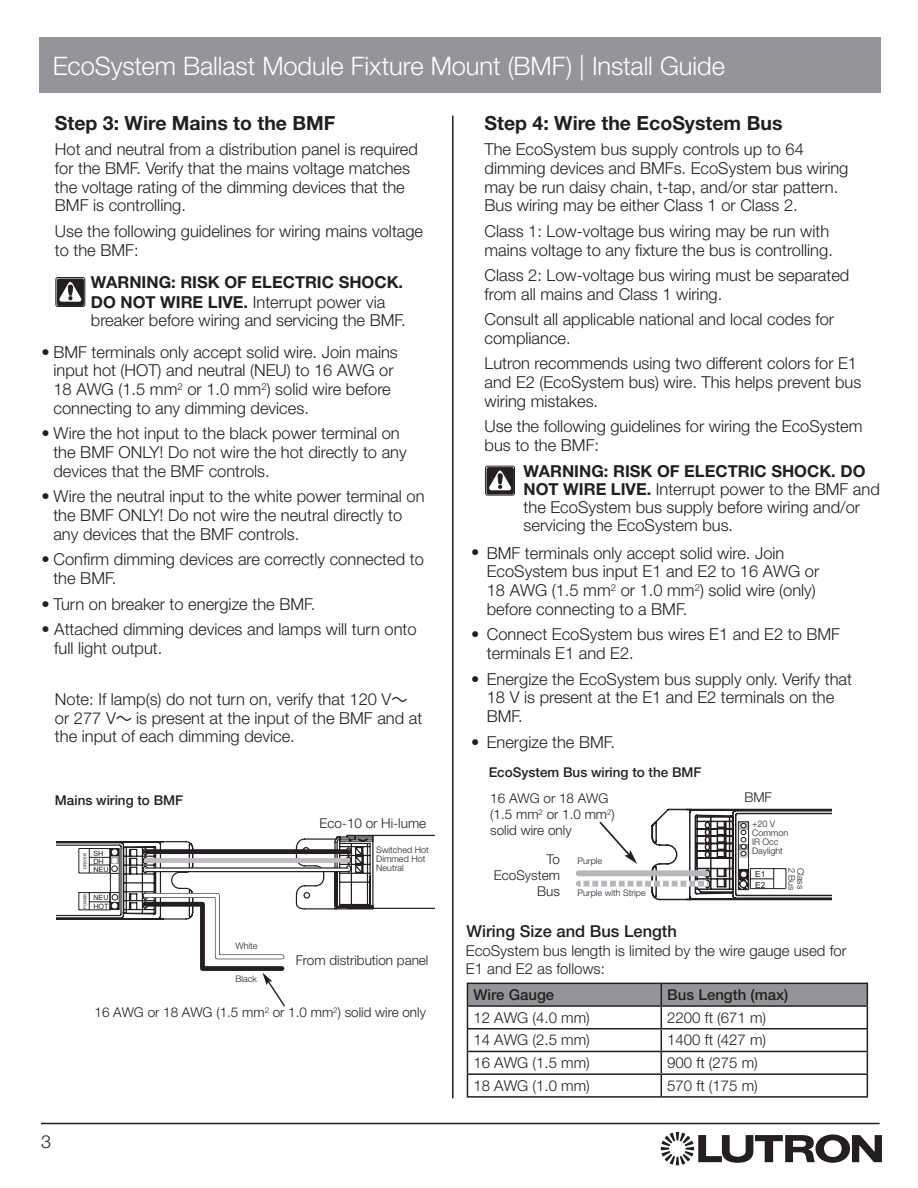
<style>
.page{position:relative;width:918px;height:1188px;background:#fff}
.page>*{position:absolute;margin:0;border:0;box-sizing:border-box;transform-origin:0 0}
.t1{font:300 25.5px "Helvetica Neue LT Std";letter-spacing:-.005em;color:#fff}
.t2{font:700 19.5px "Helvetica Neue LT Std";color:#231f20}
.t3{font:300 18px "Helvetica Neue LT Std";color:#231f20}
.t4{font:300 16.5px/18.8px "Helvetica Neue LT Std";color:#231f20}
.t5{font:700 16.5px/19.8px "Helvetica Neue LT Std";color:#231f20}
.t6{font:500 16.5px "Helvetica Neue LT Std";color:#231f20}
.t7{font:300 15px/18px "Helvetica Neue LT Std";color:#231f20}
.t8{font:500 15px "Helvetica Neue LT Std";color:#231f20}
.t9{font:300 13.5px/16.2px "Helvetica Neue LT Std";color:#231f20}
.t10{font:500 13.5px "Helvetica Neue LT Std";color:#231f20}
.t11{font:300 9px/9px "Helvetica Neue LT Std";color:#231f20}
.t12{font:8.4px/10.4px "Arial";color:#231f20}
.t13{font:7.2px/8.1px "Arial";color:#231f20}
.t14{font:4.05px "Arial";color:#231f20}
.s1{font-weight:300}
.s2{font-family:"acdc";font-weight:400}
.s3{font-weight:700}
</style>
<div class="page">
<div style="left:39px;top:38px;width:841px;height:55px;background:#939598"></div>
<svg style="left:661px;top:1132px;width:221px;height:33px"></svg>
<hr style="left:41px;top:1123px;width:839px;height:1px;background:#231f20">
<div style="left:56px;top:277px;width:32px;height:30px;background:linear-gradient(to bottom,#fff,#fff)"></div>
<svg style="left:56px;top:277px;width:29px;height:30px"></svg>
<svg style="left:56px;top:834px;width:378px;height:173px"></svg>
<svg style="left:467px;top:983px;width:401px;height:113px"></svg>
<hr style="left:467px;top:1096px;width:194px;height:2px;background:#231f20">
<hr style="left:661px;top:1096px;width:207px;height:2px;background:#231f20">
<svg style="left:575px;top:808px;width:257px;height:93px"></svg>
<svg style="left:485px;top:466px;width:30px;height:29px"></svg>
<hr style="left:452px;top:116px;width:2px;height:982px;background:#231f20">
<h1 class="t1" style="left:53px;top:51px;width:674px">EcoSystem Ballast Module Fixture Mount (BMF) | Install Guide</h1>
<p class="t2" style="left:55px;top:111px;width:282px">Step 3: Wire Mains to the BMF</p>
<p class="t4" style="left:55px;top:139px;width:365px">Hot and neutral from a distribution panel is required for the BMF. Verify that the mains voltage matches the voltage rating of the dimming devices that the BMF is controlling.</p>
<p class="t4" style="left:55px;top:221px;width:370px">Use the following guidelines for wiring mains voltage to the BMF:</p>
<p class="t2" style="left:485px;top:111px;width:299px">Step 4: Wire the EcoSystem Bus</p>
<p class="t4" style="left:485px;top:139px;width:365px">The EcoSystem bus supply controls up to 64 dimming devices and BMFs. EcoSystem bus wiring may be run daisy chain, t-tap, and/or star pattern.<br>Bus wiring may be either Class 1 or Class 2.</p>
<p class="t4" style="left:485px;top:221px;width:350px">Class 1: Low-voltage bus wiring may be run with mains voltage to any fixture the bus is controlling.</p>
<p class="t4" style="left:485px;top:265px;width:366px">Class 2: Low-voltage bus wiring must be separated from all mains and Class 1 wiring.</p>
<p class="t4" style="left:485px;top:310px;width:351px">Consult all applicable national and local codes for compliance.</p>
<p class="t4" style="left:485px;top:354px;width:378px">Lutron recommends using two different colors for E1 and E2 (EcoSystem bus) wire. This helps prevent bus wiring mistakes.</p>
<p class="t4" style="left:485px;top:417px;width:380px">Use the following guidelines for wiring the EcoSystem bus to the BMF:</p>
<p class="t5" style="left:91px;top:272px;width:314px">WARNING: RISK OF ELECTRIC SHOCK.<br>DO NOT WIRE LIVE. <span class="s1">Interrupt power via</span></p>
<p class="t4" style="left:91px;top:310px;width:316px">breaker before wiring and servicing the BMF.</p>
<p class="t4" style="left:53px;top:342px;width:346px;text-indent:-12px">• BMF terminals only accept solid wire. Join mains input hot (HOT) and neutral (NEU) to 16 AWG or 18 AWG (1.5 mm<sup>2</sup> or 1.0 mm<sup>2</sup>) solid wire before connecting to any dimming devices.</p>
<p class="t4" style="left:53px;top:424px;width:355px;text-indent:-12px">• Wire the hot input to the black power terminal on the BMF ONLY! Do not wire the hot directly to any devices that the BMF controls.</p>
<p class="t4" style="left:53px;top:487px;width:373px;text-indent:-12px">• Wire the neutral input to the white power terminal on the BMF ONLY! Do not wire the neutral directly to any devices that the BMF controls.</p>
<p class="t4" style="left:53px;top:550px;width:372px;text-indent:-12px">• Confirm dimming devices are correctly connected to the BMF.</p>
<p class="t4" style="left:41px;top:594px;width:275px">• Turn on breaker to energize the BMF.</p>
<p class="t4" style="left:54px;top:619px;width:364px;text-indent:-13px">• Attached dimming devices and lamps will turn onto full light output.</p>
<p class="t4" style="left:55px;top:689px;width:369px">Note: If lamp(s) do not turn on, verify that 120 V<span class="s2">~ </span>or 277 V<span class="s2">~</span> is present at the input of the BMF and at the input of each dimming device.</p>
<p class="t4" style="left:524px;top:462px;width:358px;line-height:18px"><span class="s3">WARNING: RISK OF ELECTRIC SHOCK. DO NOT WIRE LIVE.</span> Interrupt power to the BMF and the EcoSystem bus supply before wiring and/or servicing the EcoSystem bus.</p>
<p class="t4" style="left:487px;top:543px;width:334px;text-indent:-16px">• BMF terminals only accept solid wire. Join EcoSystem bus input E1 and E2 to 16 AWG or 18 AWG (1.5 mm<sup>2</sup> or 1.0 mm<sup>2</sup>) solid wire (only) before connecting to a BMF.</p>
<p class="t4" style="left:487px;top:625px;width:355px;text-indent:-16px">• Connect EcoSystem bus wires E1 and E2 to BMF terminals E1 and E2.</p>
<p class="t4" style="left:487px;top:669px;width:367px;text-indent:-16px">• Energize the EcoSystem bus supply only. Verify that<br>18 V is present at the E1 and E2 terminals on the<br>BMF.</p>
<p class="t4" style="left:471px;top:732px;width:146px">• Energize the BMF.</p>
<p class="t10" style="left:55px;top:792px;width:130px">Mains wiring to BMF</p>
<p class="t13" style="left:93px;top:849px;width:17px">SH<br>DH<br>NEU</p>
<p class="t14" style="left:82px;top:869px;width:17px;rotate:-90deg">DRIVER</p>
<p class="t14" style="left:82px;top:909px;width:17px;rotate:-90deg">POWER</p>
<p class="t13" style="left:93px;top:902px;width:17px">HOT</p>
<p class="t13" style="left:93px;top:893px;width:17px">NEU</p>
<p class="t11" style="left:236px;top:941px;width:23px">White</p>
<p class="t11" style="left:236px;top:975px;width:23px">Black</p>
<p class="t9" style="left:320px;top:815px;width:108px">Eco-10 or Hi-lume</p>
<p class="t11" style="left:376px;top:845px;width:54px">Switched Hot<br>Dimmed Hot<br>Neutral</p>
<p class="t9" style="left:296px;top:952px;width:134px">From distribution panel</p>
<p class="t9" style="left:94px;top:1004px;width:333px">16 AWG or 18 AWG (1.5 mm<sup>2</sup> or 1.0 mm<sup>2</sup>) solid wire only</p>
<p class="t3" style="left:41px;top:1130px;width:12px">3</p>
<p class="t10" style="left:489px;top:764px;width:214px">EcoSystem Bus wiring to the BMF</p>
<p class="t9" style="left:490px;top:790px;width:126px">16 AWG or 18 AWG (1.5 mm<sup>2</sup> or 1.0 mm<sup>2</sup>) solid wire only</p>
<p class="t9" style="left:494px;top:850px;width:68px;text-align:right">To<br>EcoSystem<br>Bus</p>
<p class="t11" style="left:577px;top:856px;width:26px">Purple</p>
<p class="t11" style="left:577px;top:888px;width:70px">Purple with Stripe</p>
<p class="t6" style="left:467px;top:921px;width:212px">Wiring Size and Bus Length</p>
<p class="t9" style="left:744px;top:789px;width:29px">BMF</p>
<p class="t11" style="left:752px;top:819px;width:38px">+20 V<br>Common<br>IR Occ<br>Daylight</p>
<p class="t12" style="left:755px;top:869px;width:12px">E1<br>E2</p>
<p class="t11" style="left:796px;top:868px;width:24px;rotate:90deg">2 Bus</p>
<p class="t11" style="left:805px;top:868px;width:23px;rotate:90deg">Class</p>
<p class="t7" style="left:466px;top:941px;width:382px">EcoSystem bus length is limited by the wire gauge used for<br>E1 and E2 as follows:</p>
<p class="t8" style="left:473px;top:986px;width:82px">Wire Gauge</p>
<p class="t8" style="left:667px;top:986px;width:123px">Bus Length (max)</p>
<p class="t7" style="left:473px;top:1008px;width:118px">12 AWG (4.0 mm)</p>
<p class="t7" style="left:667px;top:1008px;width:100px">2200 ft (671 m)</p>
<p class="t7" style="left:473px;top:1031px;width:118px">14 AWG (2.5 mm)</p>
<p class="t7" style="left:667px;top:1031px;width:100px">1400 ft (427 m)</p>
<p class="t7" style="left:473px;top:1054px;width:118px">16 AWG (1.5 mm)</p>
<p class="t7" style="left:667px;top:1054px;width:92px">900 ft (275 m)</p>
<p class="t7" style="left:473px;top:1076px;width:118px">18 AWG (1.0 mm)</p>
<p class="t7" style="left:667px;top:1076px;width:92px">570 ft (175 m)</p>
</div>
